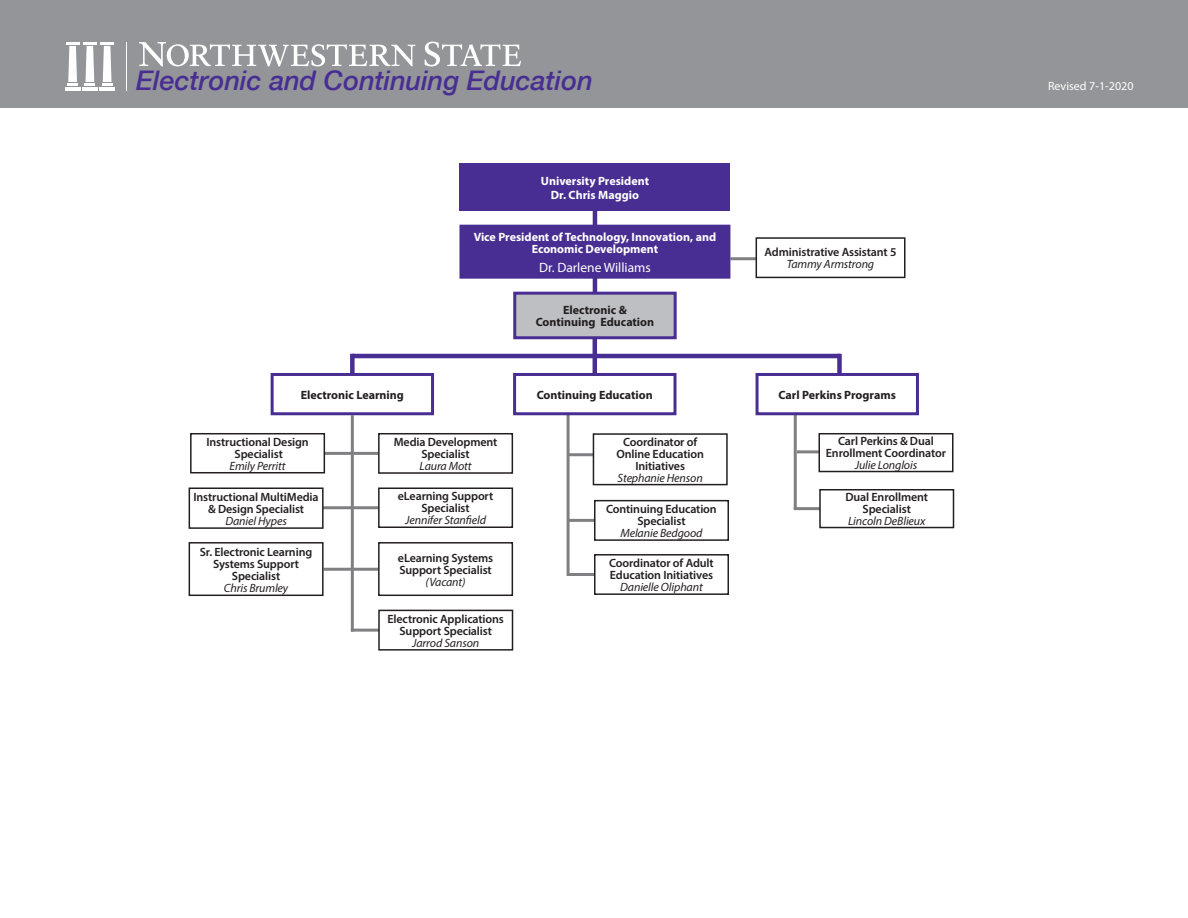
<style>
.page{position:relative;width:1188px;height:918px;background:#fff}
.page>*{position:absolute;margin:0;border:0;box-sizing:border-box;transform-origin:0 0}
.t1{font:italic 500 27px "Helvetica Neue";color:#482e92}
.t2{font:13.5px "Myriad Pro";color:#fff}
.t3{font:600 12px/12px "Myriad Pro";letter-spacing:-.01em;color:#231f20;text-align:center}
.t4{font:italic 12px "Myriad Pro";letter-spacing:-.01em;color:#231f20}
.t5{font:700 12px/12px "Myriad Pro";color:#fff;text-align:center}
.t6{font:700 12px "Myriad Pro";color:#231f20}
.t7{font:12px "Myriad Pro";color:#fff}
</style>
<div class="page">
<hr style="left:797px;top:450px;width:27px;height:3px;background:#808083">
<hr style="left:730px;top:257px;width:28px;height:3px;background:#808083">
<div style="left:0;top:0;width:1188px;height:108px;background:#939598"></div>
<hr style="left:83px;top:42px;width:14px;height:3px;background:#fff">
<hr style="left:82px;top:87px;width:16px;height:3px;background:#fff">
<hr style="left:100px;top:87px;width:15px;height:3px;background:#fff">
<svg style="left:101px;top:42px;width:13px;height:44px"></svg>
<hr style="left:65px;top:87px;width:15px;height:3px;background:#fff">
<svg style="left:66px;top:42px;width:29px;height:44px"></svg>
<hr style="left:126px;top:42px;width:1px;height:48px;background:#fff">
<svg style="left:139px;top:42px;width:276px;height:24px"></svg>
<svg style="left:425px;top:42px;width:96px;height:24px"></svg>
<hr style="left:794px;top:411px;width:3px;height:98px;background:#808083">
<hr style="left:567px;top:573px;width:28px;height:3px;background:#808083">
<hr style="left:567px;top:414px;width:3px;height:162px;background:#808083">
<hr style="left:568px;top:519px;width:27px;height:3px;background:#808083">
<hr style="left:568px;top:453px;width:27px;height:3px;background:#808083">
<hr style="left:351px;top:415px;width:3px;height:217px;background:#808083">
<hr style="left:324px;top:568px;width:54px;height:3px;background:#808083">
<hr style="left:322px;top:506px;width:56px;height:3px;background:#808083">
<hr style="left:324px;top:452px;width:54px;height:3px;background:#808083">
<hr style="left:351px;top:629px;width:29px;height:3px;background:#808083">
<div style="left:837px;top:354px;width:5px;height:22px;background:#482e92"></div>
<div style="left:350px;top:354px;width:5px;height:22px;background:#482e92"></div>
<hr style="left:593px;top:336px;width:4px;height:42px;background:#482e92">
<hr style="left:593px;top:271px;width:4px;height:22px;background:#482e92">
<div style="left:460px;top:225px;width:270px;height:53px;background:#482e92"></div>
<div style="left:459px;top:225px;width:271px;height:54px;border:2px solid #482e92"></div>
<hr style="left:352px;top:354px;width:488px;height:4px;background:#482e92">
<div style="left:593px;top:433px;width:135px;height:52px;border:2px solid #231f20"></div>
<div style="left:819px;top:434px;width:134px;height:38px;background:#fff"></div>
<div style="left:819px;top:433px;width:135px;height:39px;border:2px solid #231f20"></div>
<div style="left:378px;top:433px;width:135px;height:41px;border:2px solid #231f20"></div>
<div style="left:594px;top:500px;width:135px;height:41px;border:2px solid #231f20"></div>
<div style="left:594px;top:554px;width:135px;height:41px;border:2px solid #231f20"></div>
<div style="left:515px;top:293px;width:160px;height:45px;background:#bebfc2"></div>
<div style="left:513px;top:292px;width:164px;height:47px;border:3px solid #482e92"></div>
<div style="left:190px;top:433px;width:135px;height:40px;border:2px solid #231f20"></div>
<div style="left:189px;top:488px;width:135px;height:41px;border:2px solid #231f20"></div>
<div style="left:378px;top:542px;width:135px;height:54px;border:2px solid #231f20"></div>
<div style="left:378px;top:610px;width:135px;height:41px;border:2px solid #231f20"></div>
<div style="left:378px;top:488px;width:135px;height:40px;border:2px solid #231f20"></div>
<div style="left:189px;top:542px;width:135px;height:54px;border:2px solid #231f20"></div>
<hr style="left:593px;top:204px;width:4px;height:22px;background:#482e92">
<div style="left:459px;top:164px;width:271px;height:47px;background:#482e92"></div>
<div style="left:271px;top:373px;width:163px;height:42px;border:3px solid #482e92"></div>
<div style="left:515px;top:374px;width:160px;height:40px;background:#fff"></div>
<div style="left:513px;top:373px;width:163px;height:42px;border:3px solid #482e92"></div>
<div style="left:756px;top:373px;width:163px;height:42px;border:3px solid #482e92"></div>
<div style="left:756px;top:237px;width:150px;height:41px;border:2px solid #231f20"></div>
<hr style="left:794px;top:507px;width:27px;height:3px;background:#808083">
<div style="left:819px;top:489px;width:135px;height:39px;border:2px solid #231f20"></div>
<p class="t1" style="left:136px;top:57px;width:458px">Electronic and Continuing Education</p>
<p class="t7" style="left:1048px;top:78px;width:87px">Revised 7-1-2020</p>
<p class="t5" style="left:541px;top:174px;width:110px">University President</p>
<p class="t5" style="left:551px;top:189px;width:90px">Dr. Chris Maggio</p>
<p class="t5" style="left:474px;top:230px;width:244px">Vice President of Technology, Innovation, and<br>Economic Development</p>
<p class="t2" style="left:539px;top:259px;width:113px">Dr. Darlene Williams</p>
<p class="t6" style="left:563px;top:302px;width:65px">Electronic &amp;</p>
<p class="t6" style="left:536px;top:314px;width:120px">Continuing Education</p>
<p class="t3" style="left:765px;top:246px;width:133px">Administrative Assistant 5</p>
<p class="t4" style="left:787px;top:257px;width:89px">Tammy Armstrong</p>
<p class="t6" style="left:301px;top:387px;width:105px">Electronic Learning</p>
<p class="t6" style="left:537px;top:387px;width:118px">Continuing Education</p>
<p class="t6" style="left:779px;top:387px;width:119px">Carl Perkins Programs</p>
<p class="t3" style="left:206px;top:435px;width:104px">Instructional Design</p>
<p class="t3" style="left:235px;top:447px;width:50px">Specialist</p>
<p class="t4" style="left:230px;top:458px;width:58px">Emily Perritt</p>
<p class="t3" style="left:193px;top:490px;width:127px">Instructional MultiMedia &amp; Design Specialist</p>
<p class="t4" style="left:225px;top:513px;width:63px">Daniel Hypes</p>
<p class="t3" style="left:200px;top:545px;width:114px">Sr. Electronic Learning<br>Systems Support</p>
<p class="t3" style="left:232px;top:569px;width:50px">Specialist</p>
<p class="t4" style="left:224px;top:580px;width:66px">Chris Brumley</p>
<p class="t3" style="left:394px;top:436px;width:105px">Media Development<br>Specialist</p>
<p class="t4" style="left:420px;top:458px;width:53px">Laura Mott</p>
<p class="t3" style="left:398px;top:490px;width:97px">eLearning Support<br>Specialist</p>
<p class="t4" style="left:405px;top:513px;width:82px">Jennifer Stanfield</p>
<p class="t3" style="left:398px;top:551px;width:97px;text-align:left">eLearning Systems<br>Support Specialist</p>
<p class="t4" style="left:426px;top:574px;width:42px">(Vacant)</p>
<p class="t3" style="left:388px;top:612px;width:118px">Electronic Applications<br>Support Specialist</p>
<p class="t4" style="left:412px;top:635px;width:69px">Jarrod Sanson</p>
<p class="t3" style="left:623px;top:435px;width:76px">Coordinator of</p>
<p class="t3" style="left:616px;top:447px;width:89px">Online Education<br>Initiatives</p>
<p class="t4" style="left:618px;top:470px;width:87px">Stephanie Henson</p>
<p class="t3" style="left:606px;top:503px;width:112px">Continuing Education<br>Specialist</p>
<p class="t4" style="left:620px;top:525px;width:84px">Melanie Bedgood</p>
<p class="t3" style="left:609px;top:557px;width:106px;text-align:left">Coordinator of Adult<br>Education Initiatives</p>
<p class="t4" style="left:620px;top:580px;width:84px">Danielle Oliphant</p>
<p class="t3" style="left:838px;top:435px;width:97px">Carl Perkins &amp; Dual</p>
<p class="t3" style="left:826px;top:447px;width:122px">Enrollment Coordinator</p>
<p class="t4" style="left:855px;top:458px;width:64px">Julie Longlois</p>
<p class="t3" style="left:845px;top:491px;width:84px">Dual Enrollment</p>
<p class="t3" style="left:863px;top:503px;width:50px">Specialist</p>
<p class="t4" style="left:848px;top:514px;width:79px">Lincoln DeBlieux</p>
</div>
